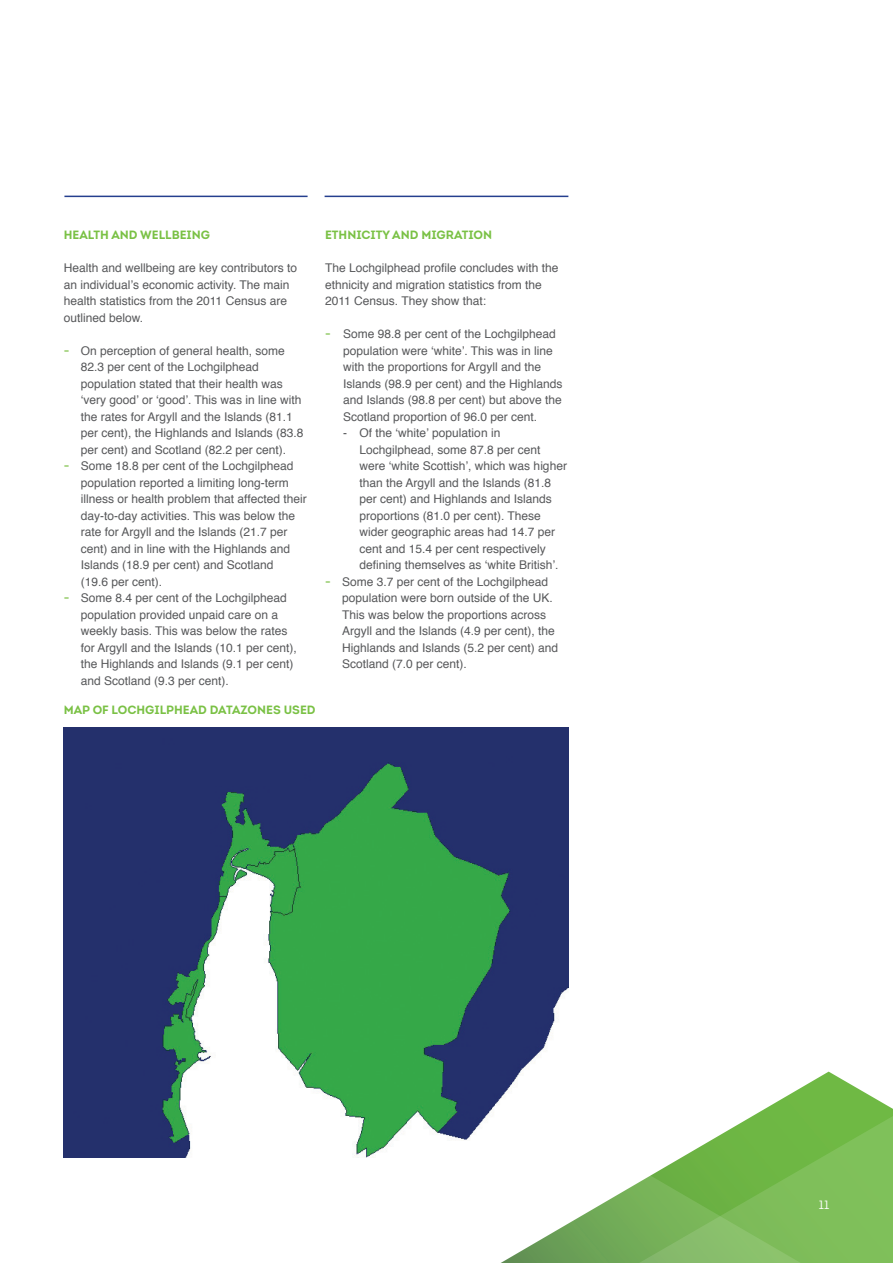
<style>
.page{position:relative;width:893px;height:1263px;background:#fff}
.page>*{position:absolute;margin:0;border:0;box-sizing:border-box;transform-origin:0 0}
.t1{font:12px/16.5px "Helvetica";color:#57585a}
.Headers{font:700 12px "Intro";color:#7ac145}
.t2{font:12px "Intro";color:#fff}
.s1{font-family:"Intro";font-weight:700;color:#94cb68}
</style>
<div class="page">
<svg style="left:766px;top:1071px;width:126px;height:37px"></svg>
<svg style="left:501px;top:1108px;width:392px;height:155px"></svg>
<hr style="left:64px;top:196px;width:244px;height:1px;background:#253f8e">
<hr style="left:325px;top:196px;width:243px;height:1px;background:#253f8e">
<img style="left:64px;top:727px;width:504px;height:431px">
<p class="Headers" style="left:64px;top:228px;width:148px">HEALTH AND WELLBEING</p>
<p class="t1" style="left:64px;top:260px;width:235px">Health and wellbeing are key contributors to an individual’s economic activity. The main health statistics from the 2011 Census are outlined below.</p>
<p class="t1" style="left:81px;top:343px;width:224px;text-indent:-17px"><span class="s1">-</span> On perception of general health, some 82.3 per cent of the Lochgilphead population stated that their health was ‘very good’ or ‘good’. This was in line with the rates for Argyll and the Islands (81.1 per cent), the Highlands and Islands (83.8 per cent) and Scotland (82.2 per cent).</p>
<p class="t1" style="left:81px;top:458px;width:227px;text-indent:-17px"><span class="s1">-</span> Some 18.8 per cent of the Lochgilphead population reported a limiting long-term illness or health problem that affected their day-to-day activities. This was below the rate for Argyll and the Islands (21.7 per cent) and in line with the Highlands and Islands (18.9 per cent) and Scotland<br>(19.6 per cent).</p>
<p class="t1" style="left:81px;top:590px;width:218px;text-indent:-17px"><span class="s1">-</span> Some 8.4 per cent of the Lochgilphead population provided unpaid care on a weekly basis. This was below the rates for Argyll and the Islands (10.1 per cent), the Highlands and Islands (9.1 per cent) and Scotland (9.3 per cent).</p>
<p class="Headers" style="left:64px;top:702px;width:253px">MAP OF LOCHGILPHEAD DATAZONES USED</p>
<p class="Headers" style="left:325px;top:228px;width:169px">ETHNICITY AND MIGRATION</p>
<p class="t1" style="left:325px;top:260px;width:235px">The Lochgilphead profile concludes with the ethnicity and migration statistics from the<br>2011 Census. They show that:</p>
<p class="t1" style="left:343px;top:326px;width:221px;text-indent:-18px"><span class="s1">-</span> Some 98.8 per cent of the Lochgilphead population were ‘white’. This was in line with the proportions for Argyll and the Islands (98.9 per cent) and the Highlands and Islands (98.8 per cent) but above the Scotland proportion of 96.0 per cent.</p>
<p class="t1" style="left:360px;top:425px;width:209px;text-indent:-16px">- Of the ‘white’ population in Lochgilphead, some 87.8 per cent were ‘white Scottish’, which was higher than the Argyll and the Islands (81.8 per cent) and Highlands and Islands proportions (81.0 per cent). These wider geographic areas had 14.7 per cent and 15.4 per cent respectively defining themselves as ‘white British’.</p>
<p class="t1" style="left:342px;top:574px;width:218px;text-indent:-17px"><span class="s1">-</span> Some 3.7 per cent of the Lochgilphead population were born outside of the UK.<br>This was below the proportions across Argyll and the Islands (4.9 per cent), the Highlands and Islands (5.2 per cent) and Scotland (7.0 per cent).</p>
<p class="t2" style="left:819px;top:1197px;width:12px">11</p>
</div>
